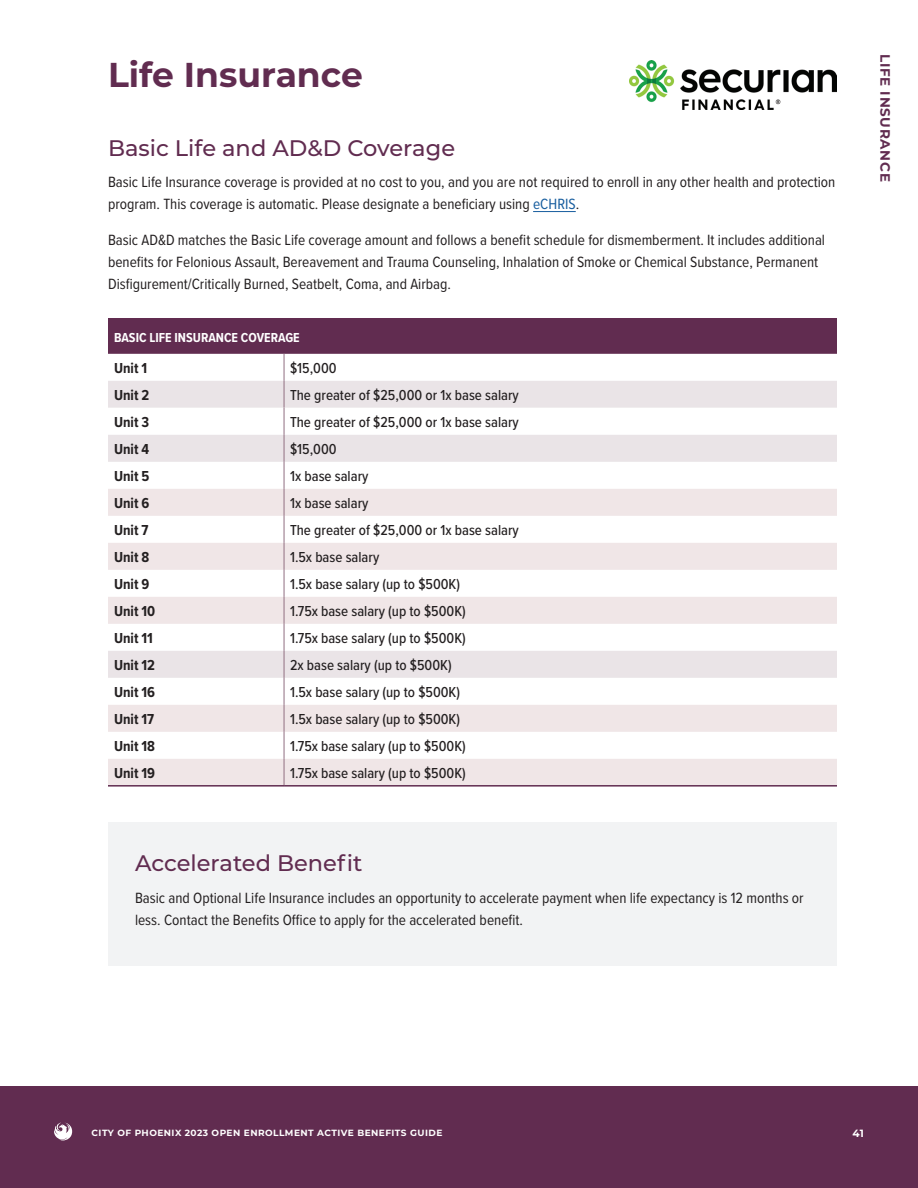
<style>
.page{position:relative;width:918px;height:1188px;background:#fff}
.page>*{position:absolute;margin:0;border:0;box-sizing:border-box;transform-origin:0 0}
.Page_Title{font:700 34.5px "Montserrat";color:#612c50}
.Subhead{font:500 22.5px "Montserrat";color:#612c50}
.Test_-_Body_Copy{font:15.3px/22.2px "Proxima Nova Cond";color:#231f20}
.t1{font:500 15px "Proxima Nova Cond";color:#231f20}
.t2{font:700 15px "Proxima Nova Cond";color:#231f20}
.t3{font:700 13.5px "Proxima Nova Cond";color:#fff}
.t4{font:700 13.5px "Montserrat";letter-spacing:.05em;color:#612c50}
.t5{font:700 10.5px "Montserrat";color:#fff}
.t6{font:700 9px "Montserrat";letter-spacing:.05em;color:#fff}
.s1{color:#175d9e}
</style>
<div class="page">
<div style="left:0;top:1086px;width:918px;height:102px;background:#612c50"></div>
<svg style="left:54px;top:1123px;width:18px;height:17px"></svg>
<div style="left:108px;top:319px;width:729px;height:35px;background:#612c50"></div>
<hr style="left:108px;top:785px;width:176px;height:2px;background:#612c50">
<hr style="left:284px;top:785px;width:553px;height:2px;background:#612c50">
<svg style="left:108px;top:354px;width:729px;height:431px"></svg>
<img style="left:629px;top:61px;width:208px;height:48px">
<hr style="left:533px;top:211px;width:43px;height:1px;background:#175d9e">
<div style="left:108px;top:822px;width:729px;height:144px;background:#f2f3f4"></div>
<p class="Page_Title" style="left:108px;top:50px;width:256px">Life Insurance</p>
<p class="Subhead" style="left:108px;top:132px;width:349px">Basic Life and AD&amp;D Coverage</p>
<p class="Test_-_Body_Copy" style="left:108px;top:170px;width:729px">Basic Life Insurance coverage is provided at no cost to you, and you are not required to enroll in any other health and protection program. This coverage is automatic. Please designate a beneficiary using <span class="s1">eCHRIS</span>.</p>
<p class="Test_-_Body_Copy" style="left:108px;top:228px;width:719px">Basic AD&amp;D matches the Basic Life coverage amount and follows a benefit schedule for dismemberment. It includes additional benefits for Felonious Assault, Bereavement and Trauma Counseling, Inhalation of Smoke or Chemical Substance, Permanent<br>Disfigurement/Critically Burned, Seatbelt, Coma, and Airbag.</p>
<p class="t3" style="left:114px;top:327px;width:187px">BASIC LIFE INSURANCE COVERAGE</p>
<p class="t2" style="left:114px;top:357px;width:35px">Unit 1</p>
<p class="t1" style="left:290px;top:357px;width:48px">$15,000</p>
<p class="t2" style="left:114px;top:384px;width:37px">Unit 2</p>
<p class="t1" style="left:290px;top:384px;width:230px">The greater of $25,000 or 1x base salary</p>
<p class="t2" style="left:114px;top:411px;width:37px">Unit 3</p>
<p class="t1" style="left:290px;top:411px;width:230px">The greater of $25,000 or 1x base salary</p>
<p class="t2" style="left:114px;top:438px;width:37px">Unit 4</p>
<p class="t1" style="left:290px;top:438px;width:48px">$15,000</p>
<p class="t2" style="left:114px;top:465px;width:37px">Unit 5</p>
<p class="t1" style="left:290px;top:465px;width:80px">1x base salary</p>
<p class="t2" style="left:114px;top:492px;width:37px">Unit 6</p>
<p class="t1" style="left:290px;top:492px;width:80px">1x base salary</p>
<p class="t2" style="left:114px;top:519px;width:36px">Unit 7</p>
<p class="t1" style="left:290px;top:519px;width:230px">The greater of $25,000 or 1x base salary</p>
<p class="t2" style="left:114px;top:546px;width:37px">Unit 8</p>
<p class="t1" style="left:290px;top:546px;width:91px">1.5x base salary</p>
<p class="t2" style="left:114px;top:573px;width:37px">Unit 9</p>
<p class="t1" style="left:290px;top:573px;width:172px">1.5x base salary (up to $500K)</p>
<p class="t2" style="left:114px;top:600px;width:43px">Unit 10</p>
<p class="t1" style="left:290px;top:600px;width:177px">1.75x base salary (up to $500K)</p>
<p class="t2" style="left:114px;top:627px;width:41px">Unit 11</p>
<p class="t1" style="left:290px;top:627px;width:177px">1.75x base salary (up to $500K)</p>
<p class="t2" style="left:114px;top:654px;width:43px">Unit 12</p>
<p class="t1" style="left:290px;top:654px;width:163px">2x base salary (up to $500K)</p>
<p class="t2" style="left:114px;top:681px;width:43px">Unit 16</p>
<p class="t1" style="left:290px;top:681px;width:172px">1.5x base salary (up to $500K)</p>
<p class="t2" style="left:114px;top:708px;width:42px">Unit 17</p>
<p class="t1" style="left:290px;top:708px;width:172px">1.5x base salary (up to $500K)</p>
<p class="t2" style="left:114px;top:735px;width:43px">Unit 18</p>
<p class="t1" style="left:290px;top:735px;width:177px">1.75x base salary (up to $500K)</p>
<p class="t2" style="left:114px;top:762px;width:43px">Unit 19</p>
<p class="t1" style="left:290px;top:762px;width:177px">1.75x base salary (up to $500K)</p>
<p class="Subhead" style="left:135px;top:848px;width:229px">Accelerated Benefit</p>
<p class="Test_-_Body_Copy" style="left:135px;top:886px;width:670px">Basic and Optional Life Insurance includes an opportunity to accelerate payment when life expectancy is 12 months or less. Contact the Benefits Office to apply for the accelerated benefit.</p>
<p class="t4" style="left:895px;top:54px;width:129px;rotate:90deg">LIFE INSURANCE</p>
<p class="t6" style="left:92px;top:1126px;width:352px">CITY OF PHOENIX 2023 OPEN ENROLLMENT ACTIVE BENEFITS GUIDE</p>
<p class="t5" style="left:852px;top:1125px;width:13px">41</p>
</div>
